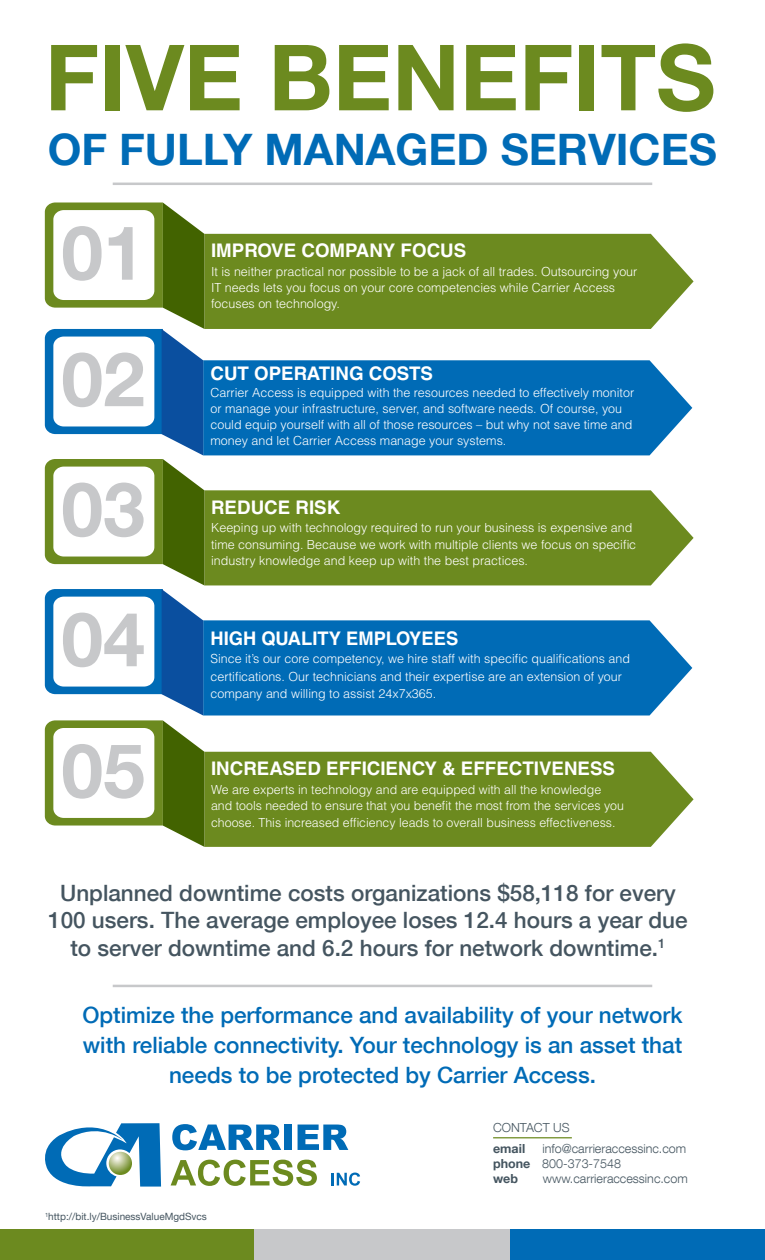
<style>
.page{position:relative;width:765px;height:1260px;background:#fff}
.page>*{position:absolute;margin:0;border:0;box-sizing:border-box;transform-origin:0 0}
.t1{font:700 91.5px "Helvetica Neue LT Com";color:#6c8a1f}
.t2{font:700 75.12px "Helvetica Neue LT Com";color:#c7c8ca}
.t3{font:700 43.38px "Helvetica Neue LT Com";color:#006bb6}
.t4{font:500 22.5px/27.5px "Helvetica Neue LT Com";color:#455560;text-align:center}
.t5{font:500 22.5px/30px "Helvetica Neue LT Com";color:#006bb6;text-align:center}
.t6{font:700 18.75px "Helvetica LT Std";color:#fff}
.t7{font:300 12.5px/16.2px "Helvetica LT Std";color:#fff}
.t8{font:300 12.5px "Helvetica Neue LT Com";color:#455560}
.t9{font:700 12.5px "Helvetica Neue LT Com";color:#455560}
.t10{font:10px "Helvetica Neue LT Com";color:#455560}
.s1{font-weight:700}
</style>
<div class="page">
<svg style="left:45px;top:1123px;width:116px;height:64px"></svg>
<svg style="left:109px;top:1152px;width:23px;height:23px"></svg>
<svg style="left:172px;top:1124px;width:109px;height:26px"></svg>
<div style="left:284px;top:1125px;width:8px;height:25px;background:#006bb6"></div>
<svg style="left:298px;top:1125px;width:50px;height:25px"></svg>
<svg style="left:171px;top:1160px;width:146px;height:26px"></svg>
<svg style="left:332px;top:1173px;width:28px;height:13px"></svg>
<div style="left:0;top:1229px;width:255px;height:31px;background:#6c8a1f"></div>
<div style="left:255px;top:1229px;width:255px;height:31px;background:#c7c8ca"></div>
<div style="left:510px;top:1229px;width:255px;height:31px;background:#006bb6"></div>
<hr style="left:493px;top:1137px;width:79px;height:1px;background:#6c8a1f">
<div style="left:204px;top:234px;width:490px;height:95px;background:#6c8a1f"></div>
<hr style="left:113px;top:183px;width:539px;height:2px;background:#c7c8ca">
<div style="left:204px;top:360px;width:488px;height:95px;background:#006bb6"></div>
<div style="left:204px;top:490px;width:490px;height:95px;background:#6c8a1f"></div>
<div style="left:204px;top:620px;width:488px;height:96px;background:#006bb6"></div>
<div style="left:204px;top:752px;width:490px;height:95px;background:#6c8a1f"></div>
<svg style="left:45px;top:203px;width:159px;height:644px"></svg>
<hr style="left:113px;top:985px;width:539px;height:2px;background:#c7c8ca">
<p class="t1" style="left:45px;top:20px;width:672px">FIVE BENEFITS</p>
<p class="t3" style="left:48px;top:122px;width:671px">OF FULLY MANAGED SERVICES</p>
<p class="t2" style="left:61px;top:205px;width:85px">01</p>
<p class="t2" style="left:61px;top:332px;width:85px">02</p>
<p class="t2" style="left:61px;top:462px;width:85px">03</p>
<p class="t2" style="left:61px;top:592px;width:85px">04</p>
<p class="t2" style="left:61px;top:723px;width:85px">05</p>
<p class="t6" style="left:211px;top:239px;width:257px">IMPROVE COMPANY FOCUS</p>
<p class="t7" style="left:211px;top:263px;width:428px">It is neither practical nor possible to be a jack of all trades. Outsourcing your<br>IT needs lets you focus on your core competencies while Carrier Access focuses on technology.</p>
<p class="t6" style="left:210px;top:362px;width:224px">CUT OPERATING COSTS</p>
<p class="t7" style="left:210px;top:384px;width:425px">Carrier Access is equipped with the resources needed to effectively monitor or manage your infrastructure, server, and software needs. Of course, you could equip yourself with all of those resources – but why not save time and money and let Carrier Access manage your systems.</p>
<p class="t6" style="left:211px;top:496px;width:131px">REDUCE RISK</p>
<p class="t7" style="left:211px;top:520px;width:427px">Keeping up with technology required to run your business is expensive and time consuming. Because we work with multiple clients we focus on specific industry knowledge and keep up with the best practices.</p>
<p class="t6" style="left:210px;top:627px;width:249px">HIGH QUALITY EMPLOYEES</p>
<p class="t7" style="left:210px;top:650px;width:421px;line-height:17.5px">Since it’s our core competency, we hire staff with specific qualifications and certifications. Our technicians and their expertise are an extension of your company and willing to assist 24x7x365.</p>
<p class="t6" style="left:211px;top:757px;width:406px">INCREASED EFFICIENCY &amp; EFFECTIVENESS</p>
<p class="t7" style="left:211px;top:781px;width:414px">We are experts in technology and are equipped with all the knowledge and tools needed to ensure that you benefit the most from the services you choose. This increased efficiency leads to overall business effectiveness.</p>
<p class="t4" style="left:48px;top:879px;width:641px">Unplanned downtime costs organizations $58,118 for every<br>100 users. The average employee loses 12.4 hours a year due to server downtime and 6.2 hours for network downtime.<sup>1</sup></p>
<p class="t5" style="left:82px;top:1000px;width:602px">Optimize the performance and availability of your network with reliable connectivity. Your technology is an asset that needs to be protected by Carrier Access.</p>
<p class="t8" style="left:493px;top:1119px;width:78px">CONTACT US</p>
<p class="t9" style="left:493px;top:1141px;width:34px">email</p>
<p class="t8" style="left:543px;top:1141px;width:145px">info@carrieraccessinc.com</p>
<p class="t8" style="left:493px;top:1156px;width:129px"><span class="s1">phone</span> 800-373-7548</p>
<p class="t9" style="left:493px;top:1171px;width:26px">web</p>
<p class="t8" style="left:543px;top:1171px;width:146px">www.carrieraccessinc.com</p>
<p class="t10" style="left:45px;top:1211px;width:163px"><sup>1</sup>http://bit.ly/BusinessValueMgdSvcs</p>
</div>
